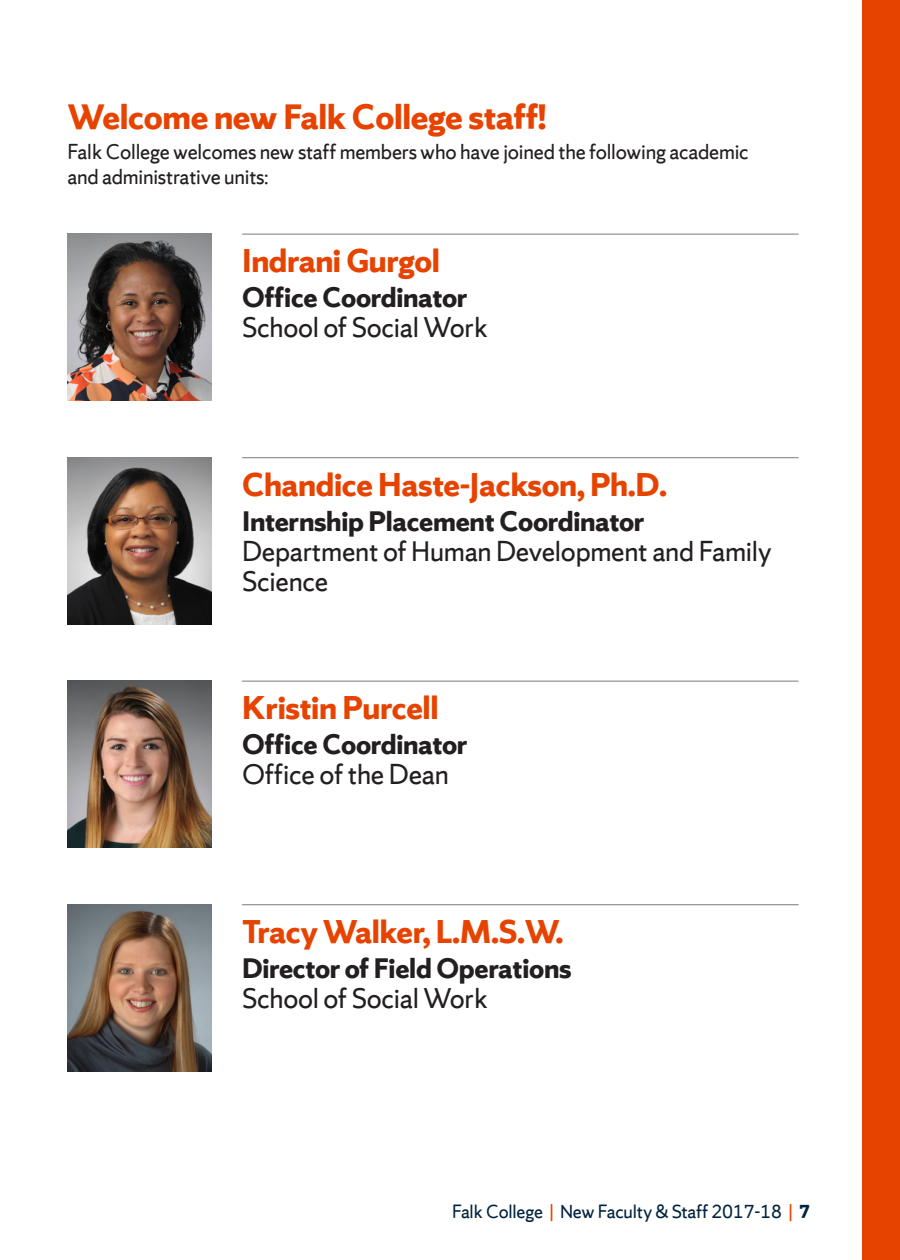
<style>
.page{position:relative;width:900px;height:1260px;background:#fff}
.page>*{position:absolute;margin:0;border:0;box-sizing:border-box;transform-origin:0 0}
.t1{font:700 37.5px "Sherman Sans";letter-spacing:-.01em;color:#e74300}
.t2{font:700 35px "Sherman Sans";letter-spacing:-.01em;color:#e74300}
.t3{font:30px/30px "Sherman Sans";letter-spacing:-.01em;color:#231f20}
.t4{font:700 30px "Sherman Sans";letter-spacing:-.01em;color:#231f20}
.t5{font:22.5px/25px "Sherman Sans";letter-spacing:-.01em;color:#231f20}
.t6{font:20px "Sherman Sans";letter-spacing:-.01em;color:#002340}
.s1{color:#e74300}
.s2{font-weight:700}
</style>
<div class="page">
<div style="left:862px;top:0;width:38px;height:1260px;background:#e74300"></div>
<img style="left:68px;top:234px;width:144px;height:167px">
<hr style="left:242px;top:234px;width:557px;height:1px;background:#939598">
<img style="left:68px;top:457px;width:144px;height:167px">
<hr style="left:242px;top:457px;width:557px;height:1px;background:#939598">
<img style="left:68px;top:681px;width:144px;height:167px">
<hr style="left:242px;top:681px;width:557px;height:1px;background:#939598">
<img style="left:68px;top:904px;width:144px;height:167px">
<hr style="left:242px;top:904px;width:557px;height:1px;background:#939598">
<p class="t1" style="left:68px;top:94px;width:481px">Welcome new Falk College staff!</p>
<p class="t5" style="left:68px;top:140px;width:683px">Falk College welcomes new staff members who have joined the following academic and administrative units:</p>
<p class="t2" style="left:242px;top:239px;width:199px">Indrani Gurgol</p>
<p class="t4" style="left:242px;top:279px;width:227px">Office Coordinator</p>
<p class="t3" style="left:242px;top:313px;width:248px">School of Social Work</p>
<p class="t2" style="left:242px;top:463px;width:427px">Chandice Haste-Jackson, Ph.D.</p>
<p class="t4" style="left:242px;top:503px;width:404px">Internship Placement Coordinator</p>
<p class="t3" style="left:242px;top:536px;width:531px">Department of Human Development and Family<br>Science</p>
<p class="t2" style="left:242px;top:686px;width:198px">Kristin Purcell</p>
<p class="t4" style="left:242px;top:726px;width:227px">Office Coordinator</p>
<p class="t3" style="left:242px;top:760px;width:208px">Office of the Dean</p>
<p class="t2" style="left:242px;top:910px;width:323px">Tracy Walker, L.M.S.W.</p>
<p class="t4" style="left:242px;top:950px;width:331px">Director of Field Operations</p>
<p class="t3" style="left:242px;top:983px;width:248px">School of Social Work</p>
<p class="t6" style="left:452px;top:1199px;width:359px">Falk College <span class="s1">|</span> New Faculty &amp; Staff 2017-18 <span class="s1">|</span> <span class="s2">7</span></p>
</div>
